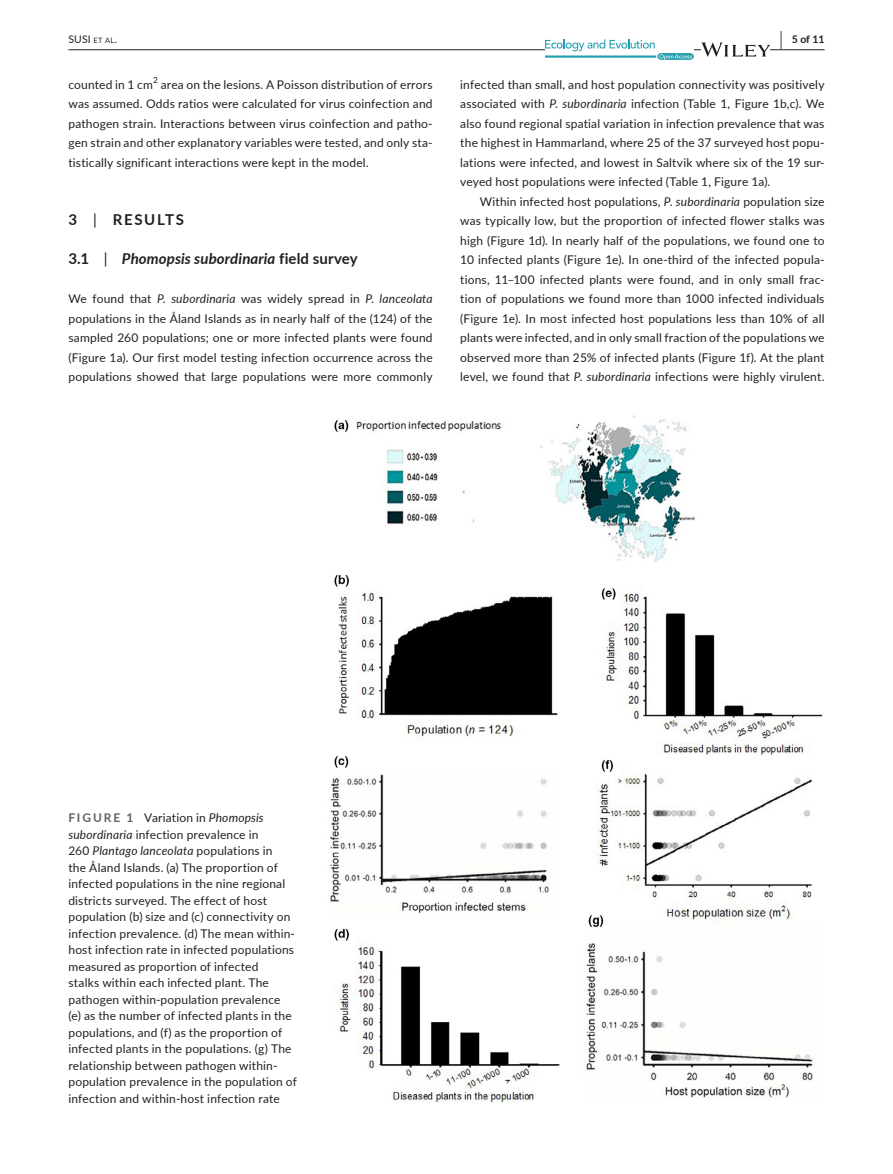
<style>
.page{position:relative;width:893px;height:1174px;background:#fff}
.page>*{position:absolute;margin:0;border:0;box-sizing:border-box;transform-origin:0 0}
.t1{font:italic 700 15px "Lato";letter-spacing:.01em;color:#231f20}
.t2{font:700 15px "Lato";letter-spacing:.105em;color:#231f20}
.t3{font:12px/19.5px "Lato";letter-spacing:.015em;color:#231f20;text-align:justify}
.t4{font:10.5px "Lato";color:#231f20}
.t5{font:700 10.5px "Lato";color:#231f20}
.t6{font:8.4px "Lato";color:#231f20}
.s1{font-size:7.35px}
.s2{font-size:19.5px}
.s3{font-style:italic}
.s4{font-weight:400}
.s5{font-style:normal}
.s6{font-weight:400;font-style:normal}
.s7{font-weight:700;color:#636366}
</style>
<div class="page">
<hr style="left:68px;top:49px;width:756px;height:1px;background:#231f20">
<svg style="left:545px;top:39px;width:149px;height:21px"></svg>
<svg style="left:701px;top:42px;width:69px;height:15px"></svg>
<img style="left:330px;top:415px;width:493px;height:688px">
<p class="t4" style="left:68px;top:31px;width:50px">SUSI <span class="s1">et al</span>.</p>
<p class="t5" style="left:780px;top:31px;width:46px"><span class="s2">|</span> 5 of 11</p>
<p class="t3" style="left:68px;top:74px;width:86px">counted in 1 cm</p>
<p class="t6" style="left:153px;top:74px;width:6px">2</p>
<p class="t3" style="left:68px;top:74px;width:366px;text-indent:92px">area on the lesions. A Poisson distribution of errors was assumed. Odds ratios were calculated for virus coinfection and pathogen strain. Interactions between virus coinfection and patho&shy;gen strain and other explanatory variables were tested, and only sta&shy;tistically significant interactions were kept in the model.</p>
<p class="t3" style="left:460px;top:74px;width:366px">infected than small, and host population connectivity was positively associated with <span class="s3">P</span>. <span class="s3">subordinaria</span> infection (Table 1, Figure 1b,c). We also found regional spatial variation in infection prevalence that was the highest in Hammarland, where 25 of the 37 surveyed host popu&shy;lations were infected, and lowest in Saltvik where six of the 19 sur&shy;veyed host populations were infected (Table 1, Figure 1a).</p>
<p class="t3" style="left:460px;top:191px;width:366px;text-indent:20px">Within infected host populations, <span class="s3">P</span>. <span class="s3">subordinaria</span> population size was typically low, but the proportion of infected flower stalks was high (Figure 1d). In nearly half of the populations, we found one to 10 infected plants (Figure 1e). In one-third of the infected popula&shy;tions, 11–100 infected plants were found, and in only small frac&shy;tion of populations we found more than 1000 infected individuals (Figure 1e). In most infected host populations less than 10% of all plants were infected, and in only small fraction of the populations we observed more than 25% of infected plants (Figure 1f). At the plant level, we found that <span class="s3">P</span>. <span class="s3">subordinaria</span> infections were highly virulent.</p>
<p class="t2" style="left:68px;top:209px;width:117px">3 <span class="s4">|</span> RESULTS</p>
<p class="t1" style="left:68px;top:248px;width:291px"><span class="s5">3.1</span> <span class="s6">|</span> Phomopsis subordinaria <span class="s5">field survey</span></p>
<p class="t3" style="left:68px;top:288px;width:366px">We found that <span class="s3">P</span>. <span class="s3">subordinaria</span> was widely spread in <span class="s3">P</span>. <span class="s3">lanceolata </span>populations in the Åland Islands as in nearly half of the (124) of the sampled 260 populations; one or more infected plants were found (Figure 1a). Our first model testing infection occurrence across the populations showed that large populations were more commonly</p>
<p class="t3" style="left:68px;top:809px;width:230px;line-height:16.5px;text-align:left"><span class="s7">FIGURE 1</span> Variation in <span class="s3">Phomopsis subordinaria</span> infection prevalence in<br>260 <span class="s3">Plantago lanceolata</span> populations in<br>the Åland Islands. (a) The proportion of infected populations in the nine regional districts surveyed. The effect of host population (b) size and (c) connectivity on infection prevalence. (d) The mean within&shy;host infection rate in infected populations measured as proportion of infected<br>stalks within each infected plant. The pathogen within-population prevalence<br>(e) as the number of infected plants in the populations, and (f) as the proportion of infected plants in the populations. (g) The relationship between pathogen within&shy;population prevalence in the population of infection and within-host infection rate</p>
</div>
